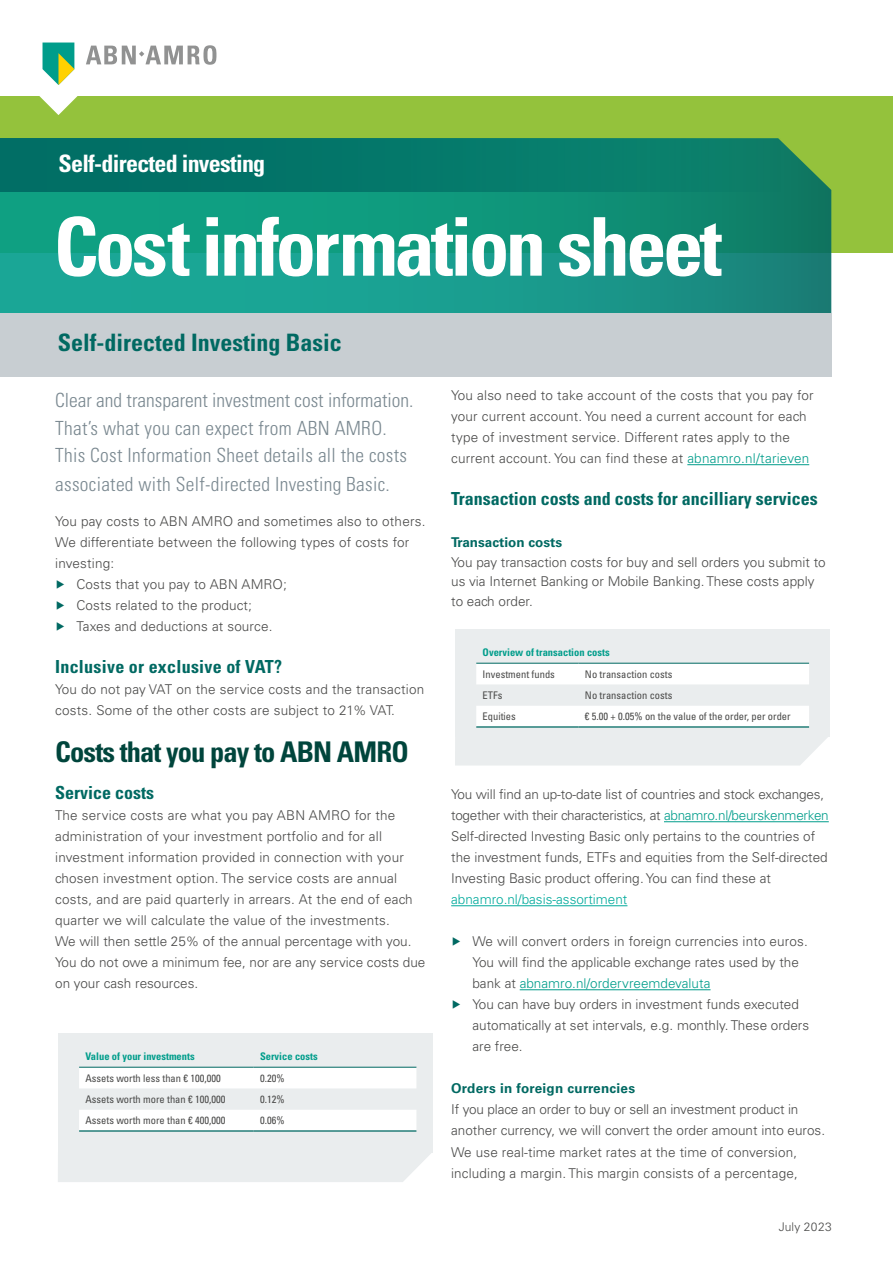
<style>
.page{position:relative;width:893px;height:1263px;background:#fff}
.page>*{position:absolute;margin:0;border:0;box-sizing:border-box;transform-origin:0 0}
.t1{font:700 condensed 81px "Univers LT Std";letter-spacing:-.045em;color:#fff}
.t2{font:700 condensed 28.5px "Univers LT Std";letter-spacing:-.03em;color:#00453c}
.t3{font:700 condensed 24px "Univers LT Std";color:#006962}
.t4{font:700 condensed 24px "Univers LT Std";letter-spacing:-.03em;color:#fff}
.t5{font:300 condensed 19.5px/28px "Univers LT Std";letter-spacing:.015em;color:#7a8890}
.t6{font:700 condensed 18px "Univers LT Std";color:#006962}
.t7{font:300 13.5px/21px "Univers LT Std";color:#494948}
.t8{font:300 13.5px "Univers LT Std";color:#009d8b}
.t9{font:300 13.5px "Univers LT Std";color:#00aa9c}
.t10{font:700 13.5px "Univers LT Std";letter-spacing:.02em;color:#006962}
.t11{font:700 13.5px "Univers LT Std";color:#006962}
.t12{font:300 12px "Univers LT Std";letter-spacing:.02em;color:#494948}
.t13{font:condensed 10.5px "Univers LT Std";color:#494948}
.t14{font:700 condensed 10.5px "Univers LT Std";color:#009d8b}
.s1{color:#006962}
.s2{color:#009d8b}
.s3{color:#494948}
</style>
<div class="page">
<div style="left:0;top:96px;width:893px;height:157px;background:#94c23c"></div>
<svg style="left:0;top:140px;width:831px;height:173px;background:#159781"></svg>
<div style="left:0;top:138px;width:780px;height:53px;background:#047869"></div>
<div style="left:0;top:313px;width:831px;height:64px;background:#c8ced2"></div>
<svg style="left:39px;top:43px;width:177px;height:72px"></svg>
<hr style="left:687px;top:464px;width:122px;height:1px;background:#009d8b">
<hr style="left:664px;top:821px;width:165px;height:1px;background:#009d8b">
<hr style="left:451px;top:905px;width:176px;height:1px;background:#00aa9c">
<hr style="left:520px;top:989px;width:190px;height:1px;background:#009d8b">
<div style="left:455px;top:629px;width:374px;height:107px;background:#eaedee"></div>
<svg style="left:476px;top:664px;width:333px;height:62px"></svg>
<hr style="left:476px;top:726px;width:103px;height:2px;background:#006962">
<hr style="left:579px;top:726px;width:230px;height:2px;background:#006962">
<hr style="left:476px;top:663px;width:103px;height:1px;background:#006962">
<hr style="left:579px;top:663px;width:230px;height:1px;background:#006962">
<div style="left:455px;top:736px;width:374px;height:29px;background:#eaedee"></div>
<div style="left:58px;top:1033px;width:374px;height:119px;background:#eaedee"></div>
<div style="left:79px;top:1068px;width:337px;height:20px;background:#fff"></div>
<div style="left:79px;top:1110px;width:337px;height:20px;background:#fff"></div>
<hr style="left:79px;top:1130px;width:175px;height:1px;background:#006962">
<hr style="left:254px;top:1130px;width:162px;height:1px;background:#006962">
<hr style="left:79px;top:1067px;width:175px;height:1px;background:#006962">
<hr style="left:254px;top:1067px;width:162px;height:1px;background:#006962">
<div style="left:58px;top:1152px;width:374px;height:30px;background:#eaedee"></div>
<h3 class="t4" style="left:58px;top:149px;width:208px">Self-directed investing</h3>
<h1 class="t1" style="left:54px;top:197px;width:670px">Cost information sheet</h1>
<h3 class="t3" style="left:58px;top:328px;width:285px">Self-directed Investing Basic</h3>
<h3 class="t5" style="left:55px;top:386px;width:360px">Clear and transparent investment cost information.<br>That’s what you can expect from ABN AMRO.<br>This Cost Information Sheet details all the costs associated with Self-directed Investing Basic.</h3>
<p class="t7" style="left:55px;top:511px;width:372px">You pay costs to ABN AMRO and sometimes also to others.<br>We differentiate between the following types of costs for investing:<br><span class="s1">▶</span> Costs that you pay to ABN AMRO;<br><span class="s1">▶</span> Costs related to the product;<br><span class="s1">▶</span> Taxes and deductions at source.</p>
<h3 class="t6" style="left:55px;top:656px;width:229px">Inclusive or exclusive of VAT?</h3>
<p class="t7" style="left:55px;top:679px;width:371px">You do not pay VAT on the service costs and the transaction costs. Some of the other costs are subject to 21% VAT.</p>
<h2 class="t2" style="left:55px;top:734px;width:355px">Costs that you pay to ABN AMRO</h2>
<h3 class="t6" style="left:55px;top:782px;width:100px">Service costs</h3>
<p class="t7" style="left:55px;top:805px;width:372px">The service costs are what you pay ABN AMRO for the administration of your investment portfolio and for all investment information provided in connection with your chosen investment option. The service costs are annual costs, and are paid quarterly in arrears. At the end of each quarter we will calculate the value of the investments.<br>We will then settle 25% of the annual percentage with you.<br>You do not owe a minimum fee, nor are any service costs due on your cash resources.</p>
<p class="t14" style="left:85px;top:1050px;width:111px">Value of your investments</p>
<p class="t14" style="left:260px;top:1050px;width:59px">Service costs</p>
<p class="t13" style="left:85px;top:1071px;width:137px">Assets worth less than € 100,000</p>
<p class="t13" style="left:260px;top:1071px;width:26px">0.20%</p>
<p class="t13" style="left:85px;top:1092px;width:141px">Assets worth more than € 100,000</p>
<p class="t13" style="left:260px;top:1092px;width:26px">0.12%</p>
<p class="t13" style="left:85px;top:1114px;width:141px">Assets worth more than € 400,000</p>
<p class="t13" style="left:260px;top:1114px;width:26px">0.06%</p>
<p class="t7" style="left:451px;top:385px;width:364px">You also need to take account of the costs that you pay for your current account. You need a current account for each type of investment service. Different rates apply to the current account. You can find these at <span class="s2">abnamro.nl/tarieven</span></p>
<h3 class="t6" style="left:451px;top:488px;width:368px">Transaction costs and costs for ancilliary services</h3>
<p class="t11" style="left:451px;top:535px;width:112px">Transaction costs</p>
<p class="t7" style="left:451px;top:552px;width:376px;line-height:19.5px">You pay transaction costs for buy and sell orders you submit to us via Internet Banking or Mobile Banking. These costs apply to each order.</p>
<p class="t14" style="left:483px;top:646px;width:129px">Overview of transaction costs</p>
<p class="t13" style="left:483px;top:667px;width:74px">Investment funds</p>
<p class="t13" style="left:585px;top:667px;width:89px">No transaction costs</p>
<p class="t13" style="left:483px;top:688px;width:21px">ETFs</p>
<p class="t13" style="left:585px;top:688px;width:89px">No transaction costs</p>
<p class="t13" style="left:483px;top:710px;width:35px">Equities</p>
<p class="t13" style="left:585px;top:710px;width:207px">€ 5.00 + 0.05% on the value of the order, per order</p>
<p class="t7" style="left:451px;top:784px;width:379px">You will find an up-to-date list of countries and stock exchanges, together with their characteristics, at <span class="s2">abnamro.nl/beurskenmerken </span>Self-directed Investing Basic only pertains to the countries of the investment funds, ETFs and equities from the Self-directed Investing Basic product offering. You can find these at</p>
<p class="t9" style="left:451px;top:891px;width:178px">abnamro.nl/basis-assortiment</p>
<p class="t7" style="left:451px;top:931px;width:358px"><span class="s1">▶</span> We will convert orders in foreign currencies into euros.</p>
<p class="t7" style="left:472px;top:952px;width:328px">You will find the applicable exchange rates used by the</p>
<p class="t8" style="left:472px;top:975px;width:240px"><span class="s3">bank at</span> abnamro.nl/ordervreemdevaluta</p>
<p class="t7" style="left:451px;top:994px;width:349px"><span class="s1">▶</span> You can have buy orders in investment funds executed</p>
<p class="t7" style="left:472px;top:1015px;width:338px">automatically at set intervals, e.g. monthly. These orders</p>
<p class="t7" style="left:472px;top:1036px;width:52px">are free.</p>
<p class="t10" style="left:451px;top:1081px;width:185px">Orders in foreign currencies</p>
<p class="t7" style="left:451px;top:1099px;width:375px">If you place an order to buy or sell an investment product in another currency, we will convert the order amount into euros.<br>We use real-time market rates at the time of conversion, including a margin. This margin consists of a percentage,</p>
<p class="t12" style="left:779px;top:1220px;width:54px">July 2023</p>
</div>
